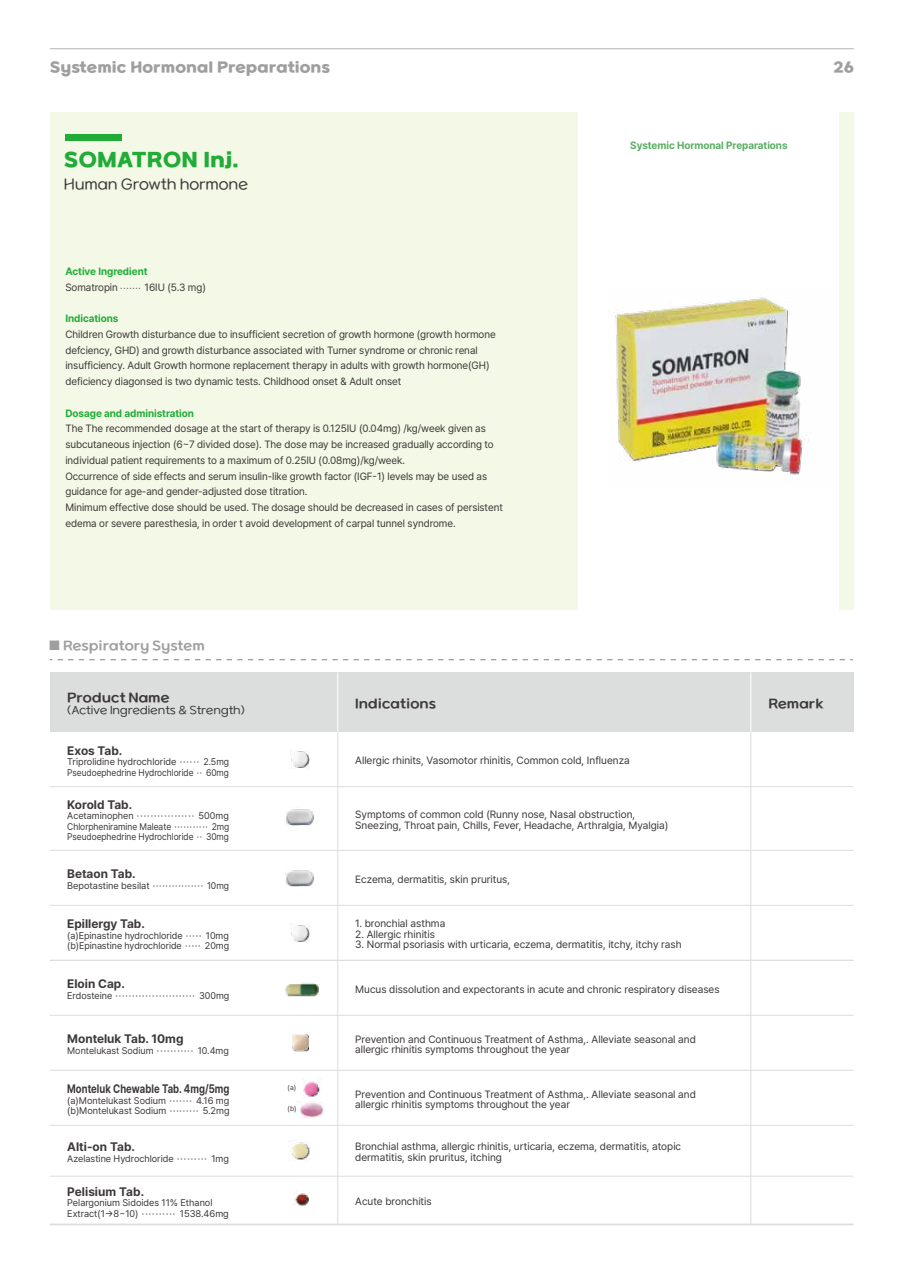
<style>
.page{position:relative;width:903px;height:1275px;background:#fff}
.page>*{position:absolute;margin:0;border:0;box-sizing:border-box;transform-origin:0 0}
.t1{font:19.25px "SB Aggro B";color:#21ac38}
.t2{font:14px "SB Aggro B";letter-spacing:-.02em;color:#9f9f9f}
.t3{font:14px "SB Aggro L";letter-spacing:-.025em;color:#3d3939}
.t4{font:700 12.25px "Pretendard";color:#3d3939}
.t5{font:12.25px "SB Aggro M";letter-spacing:-.02em;color:#3d3939}
.t6{font:700 12.25px "Pretendard";color:#3d3939;scale:.8 1}
.t7{font:12.25px "SB Aggro M";letter-spacing:-.02em;color:#9f9f9f}
.t8{font:10.5px/15.8px "Pretendard";letter-spacing:-.005em;color:#3d3939}
.t9{font:700 10.5px "Pretendard";letter-spacing:-.005em;color:#21ac38}
.t10{font:700 10.5px "Pretendard";letter-spacing:-.005em;color:#5aae63}
.t11{font:10.5px "SB Aggro L";color:#3d3939}
.t12{font:9.62px/10.5px "Pretendard";color:#3d3939}
.t13{font:7px "Pretendard";color:#3d3939}
.s1{font-weight:700;color:#21ac38}
.s2{font-size:8.75px}
</style>
<div class="page">
<div style="left:50px;top:112px;width:803px;height:497px;background:#f4f8e6"></div>
<div style="left:579px;top:112px;width:260px;height:497px;background:#fff"></div>
<div style="left:66px;top:135px;width:56px;height:6px;background:#21ac38"></div>
<img style="left:613px;top:297px;width:196px;height:178px">
<hr style="left:50px;top:48px;width:804px;height:1px;background:#b5b5b6">
<div style="left:50px;top:672px;width:803px;height:60px;background:#dcdddd"></div>
<hr style="left:50px;top:850px;width:803px;height:1px;background:#dcdddd">
<hr style="left:50px;top:905px;width:803px;height:1px;background:#dcdddd">
<hr style="left:50px;top:1015px;width:803px;height:1px;background:#dcdddd">
<hr style="left:50px;top:1070px;width:803px;height:1px;background:#dcdddd">
<hr style="left:50px;top:1125px;width:803px;height:1px;background:#dcdddd">
<hr style="left:50px;top:1223px;width:803px;height:2px;background:#dcdddd">
<hr style="left:50px;top:960px;width:803px;height:1px;background:#dcdddd">
<hr style="left:50px;top:786px;width:803px;height:1px;background:#dcdddd">
<hr style="left:50px;top:1176px;width:803px;height:1px;background:#dcdddd">
<hr style="left:750px;top:732px;width:1px;height:492px;background:#dcdddd">
<hr style="left:337px;top:732px;width:1px;height:492px;background:#dcdddd">
<hr style="left:337px;top:672px;width:1px;height:60px;background:#fff">
<hr style="left:750px;top:672px;width:1px;height:60px;background:#fff">
<img style="left:286px;top:809px;width:28px;height:16px">
<img style="left:286px;top:870px;width:28px;height:17px">
<img style="left:291px;top:749px;width:19px;height:19px">
<img style="left:291px;top:923px;width:19px;height:19px">
<img style="left:285px;top:983px;width:34px;height:14px">
<img style="left:292px;top:1034px;width:16px;height:18px">
<img style="left:303px;top:1078px;width:17px;height:19px">
<img style="left:296px;top:1102px;width:28px;height:17px">
<img style="left:290px;top:1140px;width:20px;height:20px">
<img style="left:295px;top:1191px;width:14px;height:15px">
<svg style="left:58px;top:659px;width:795px;height:1px"></svg>
<h2 class="t2" style="left:50px;top:61px;width:282px">Systemic Hormonal Preparations</h2>
<h2 class="t2" style="left:834px;top:61px;width:22px">26</h2>
<h1 class="t1" style="left:64px;top:151px;width:176px">SOMATRON Inj.</h1>
<h2 class="t3" style="left:64px;top:178px;width:186px">Human Growth hormone</h2>
<p class="t8" style="left:65px;top:263px;width:142px"><span class="s1">Active Ingredient<br></span>Somatropin <span class="s2">·······</span> 16IU (5.3 mg)</p>
<p class="t9" style="left:65px;top:312px;width:55px">Indications</p>
<p class="t8" style="left:65px;top:326px;width:432px">Children Growth disturbance due to insufficient secretion of growth hormone (growth hormone defciency, GHD) and growth disturbance associated with Turner syndrome or chronic renal insufficiency. Adult Growth hormone replacement therapy in adults with growth hormone(GH) deficiency diagonsed is two dynamic tests. Childhood onset &amp; Adult onset</p>
<p class="t9" style="left:65px;top:407px;width:130px">Dosage and administration</p>
<p class="t8" style="left:65px;top:421px;width:439px">The The recommended dosage at the start of therapy is 0.125IU (0.04mg) /kg/week given as subcutaneous injection (6~7 divided dose). The dose may be increased gradually according to individual patient requirements to a maximum of 0.25IU (0.08mg)/kg/week.<br>Occurrence of side effects and serum insulin-like growth factor (IGF-1) levels may be used as guidance for age-and gender-adjusted dose titration.<br>Minimum effective dose should be used. The dosage should be decreased in cases of persistent edema or severe paresthesia, in order t avoid development of carpal tunnel syndrome.</p>
<p class="t7" style="left:49px;top:639px;width:158px">■ Respiratory System</p>
<p class="t10" style="left:630px;top:139px;width:159px">Systemic Hormonal Preparations</p>
<p class="t5" style="left:67px;top:691px;width:104px">Product Name</p>
<p class="t11" style="left:67px;top:705px;width:179px">(Active Ingredients &amp; Strength)</p>
<p class="t5" style="left:355px;top:698px;width:82px">Indications</p>
<p class="t5" style="left:768px;top:698px;width:57px">Remark</p>
<p class="t4" style="left:67px;top:743px;width:57px">Exos Tab.</p>
<p class="t12" style="left:67px;top:756px;width:163px">Triprolidine hydrochloride ······ 2.5mg<br>Pseudoephedrine Hydrochloride ·· 60mg</p>
<p class="t8" style="left:355px;top:753px;width:276px">Allergic rhinits, Vasomotor rhinitis, Common cold, Influenza</p>
<p class="t4" style="left:67px;top:797px;width:66px">Korold Tab.</p>
<p class="t12" style="left:67px;top:810px;width:164px;text-align:justify">Acetaminophen ················· 500mg Chlorpheniramine Maleate ··········· 2mg Pseudoephedrine Hydrochloride ·· 30mg</p>
<p class="t8" style="left:355px;top:809px;width:315px;line-height:10.5px">Symptoms of common cold (Runny nose, Nasal obstruction,<br>Sneezing, Throat pain, Chills, Fever, Headache, Arthralgia, Myalgia)</p>
<p class="t4" style="left:67px;top:867px;width:70px">Betaon Tab.</p>
<p class="t12" style="left:67px;top:880px;width:163px">Bepotastine besilat ················ 10mg</p>
<p class="t8" style="left:355px;top:871px;width:156px">Eczema, dermatitis, skin pruritus,</p>
<p class="t4" style="left:67px;top:917px;width:79px">Epillergy Tab.</p>
<p class="t12" style="left:67px;top:930px;width:163px">(a)Epinastine hydrochloride ····· 10mg (b)Epinastine hydrochloride ····· 20mg</p>
<p class="t8" style="left:355px;top:916px;width:92px">1. bronchial asthma</p>
<p class="t8" style="left:355px;top:926px;width:81px">2. Allergic rhinitis</p>
<p class="t8" style="left:355px;top:937px;width:328px">3. Normal psoriasis with urticaria, eczema, dermatitis, itchy, itchy rash</p>
<p class="t4" style="left:67px;top:977px;width:59px">Eloin Cap.</p>
<p class="t12" style="left:67px;top:990px;width:164px">Erdosteine ························ 300mg</p>
<p class="t8" style="left:355px;top:981px;width:366px">Mucus dissolution and expectorants in acute and chronic respiratory diseases</p>
<p class="t4" style="left:67px;top:1032px;width:118px">Monteluk Tab. 10mg</p>
<p class="t12" style="left:67px;top:1045px;width:163px">Montelukast Sodium ··········· 10.4mg</p>
<p class="t8" style="left:355px;top:1034px;width:342px;line-height:10.5px">Prevention and Continuous Treatment of Asthma,. Alleviate seasonal and allergic rhinitis symptoms throughout the year</p>
<p class="t6" style="left:67px;top:1082px;width:204px">Monteluk Chewable Tab. 4mg/5mg</p>
<p class="t12" style="left:67px;top:1095px;width:164px">(a)Montelukast Sodium ······· 4.16 mg (b)Montelukast Sodium ········· 5.2mg</p>
<p class="t8" style="left:355px;top:1089px;width:342px;line-height:10.5px">Prevention and Continuous Treatment of Asthma,. Alleviate seasonal and allergic rhinitis symptoms throughout the year</p>
<p class="t4" style="left:67px;top:1140px;width:69px">Alti-on Tab.</p>
<p class="t12" style="left:67px;top:1153px;width:163px">Azelastine Hydrochloride ········· 1mg</p>
<p class="t8" style="left:355px;top:1141px;width:327px;line-height:10.5px">Bronchial asthma, allergic rhinitis, urticaria, eczema, dermatitis, atopic dermatitis, skin pruritus, itching</p>
<p class="t4" style="left:67px;top:1184px;width:78px">Pelisium Tab.</p>
<p class="t12" style="left:67px;top:1197px;width:163px">Pelargonium Sidoides 11% Ethanol<br>Extract(1→8~10) ·········· 1538.46mg</p>
<p class="t8" style="left:355px;top:1194px;width:78px">Acute bronchitis</p>
<p class="t13" style="left:288px;top:1084px;width:10px">(a)</p>
<p class="t13" style="left:288px;top:1105px;width:10px">(b)</p>
</div>
